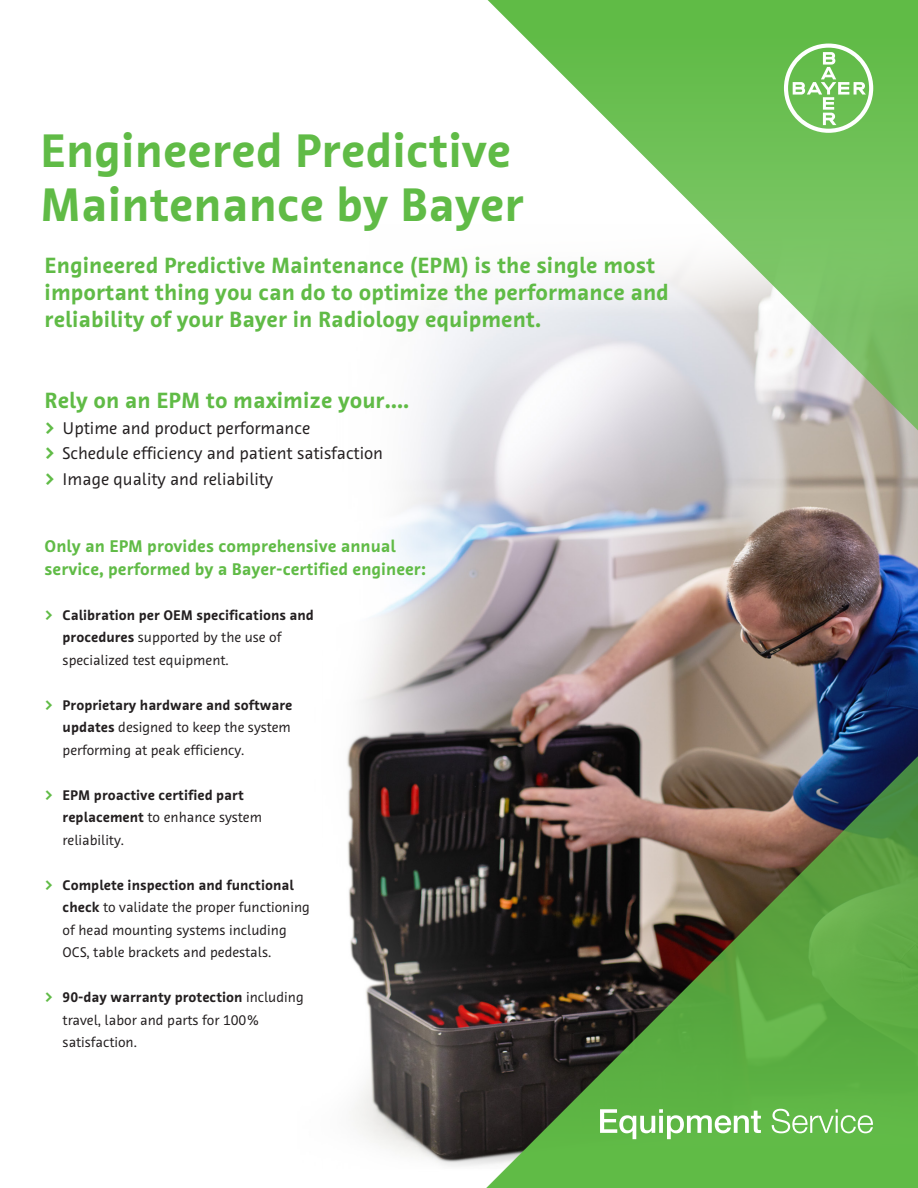
<style>
.page{position:relative;width:918px;height:1188px;background:#fff}
.page>*{position:absolute;margin:0;border:0;box-sizing:border-box;transform-origin:0 0}
.t1{font:700 48px "Bayer Sans";color:#60bb46}
.t2{font:700 22.5px/27px "Bayer Sans";color:#60bb46}
.t3{font:17.25px "Bayer Sans";color:#231f20}
.t4{font:700 17.25px/22.5px "Bayer Sans";color:#60bb46}
.t5{font:14.25px "Bayer Sans";color:#231f20}
.t6{font:700 14.25px "Bayer Sans";color:#231f20}
.s1{color:#60bb46}
.s2{font-weight:700}
.s3{font-weight:400}
</style>
<div class="page">
<img style="left:347px;top:306px;width:571px;height:860px">
<svg style="left:473px;top:0;width:445px;height:444px"></svg>
<svg style="left:784px;top:44px;width:89px;height:89px"></svg>
<svg style="left:473px;top:743px;width:445px;height:445px;background:#557241"></svg>
<svg style="left:600px;top:1109px;width:161px;height:30px"></svg>
<svg style="left:772px;top:1109px;width:101px;height:24px;background:#87ca74"></svg>
<p class="t1" style="left:40px;top:119px;width:473px">Engineered Predictive</p>
<p class="t1" style="left:40px;top:173px;width:485px">Maintenance by Bayer</p>
<p class="t2" style="left:45px;top:252px;width:626px">Engineered Predictive Maintenance (EPM) is the single most important thing you can do to optimize the performance and reliability of your Bayer in Radiology equipment.</p>
<p class="t2" style="left:45px;top:387px;width:366px">Rely on an EPM to maximize your….</p>
<p class="t3" style="left:45px;top:417px;width:267px"><span class="s1">•</span> Uptime and product performance</p>
<p class="t3" style="left:45px;top:443px;width:340px"><span class="s1">•</span> Schedule efficiency and patient satisfaction</p>
<p class="t3" style="left:45px;top:468px;width:230px"><span class="s1">•</span> Image quality and reliability</p>
<p class="t4" style="left:45px;top:535px;width:383px">Only an EPM provides comprehensive annual service, performed by a Bayer-certified engineer:</p>
<p class="t6" style="left:45px;top:606px;width:271px"><span class="s1">•</span> Calibration per OEM specifications and</p>
<p class="t5" style="left:63px;top:629px;width:220px"><span class="s2">procedures</span> supported by the use of</p>
<p class="t5" style="left:63px;top:651px;width:168px">specialized test equipment.</p>
<p class="t6" style="left:45px;top:696px;width:249px"><span class="s1">•</span> Proprietary hardware and software</p>
<p class="t5" style="left:63px;top:719px;width:230px"><span class="s2">updates</span> designed to keep the system</p>
<p class="t5" style="left:63px;top:741px;width:183px">performing at peak efficiency.</p>
<p class="t6" style="left:45px;top:786px;width:201px"><span class="s1">•</span> EPM proactive certified part</p>
<p class="t5" style="left:63px;top:809px;width:201px"><span class="s2">replacement</span> to enhance system</p>
<p class="t5" style="left:63px;top:831px;width:63px">reliability.</p>
<p class="t6" style="left:45px;top:876px;width:251px"><span class="s1">•</span> Complete inspection and functional</p>
<p class="t5" style="left:63px;top:899px;width:249px"><span class="s2">check</span> to validate the proper functioning</p>
<p class="t5" style="left:63px;top:921px;width:226px">of head mounting systems including</p>
<p class="t5" style="left:63px;top:944px;width:210px">OCS, table brackets and pedestals.</p>
<p class="t6" style="left:45px;top:988px;width:261px"><span class="s1">•</span> 90-day warranty protection <span class="s3">including</span></p>
<p class="t5" style="left:63px;top:1011px;width:197px">travel, labor and parts for 100%</p>
<p class="t5" style="left:63px;top:1034px;width:76px">satisfaction.</p>
</div>
